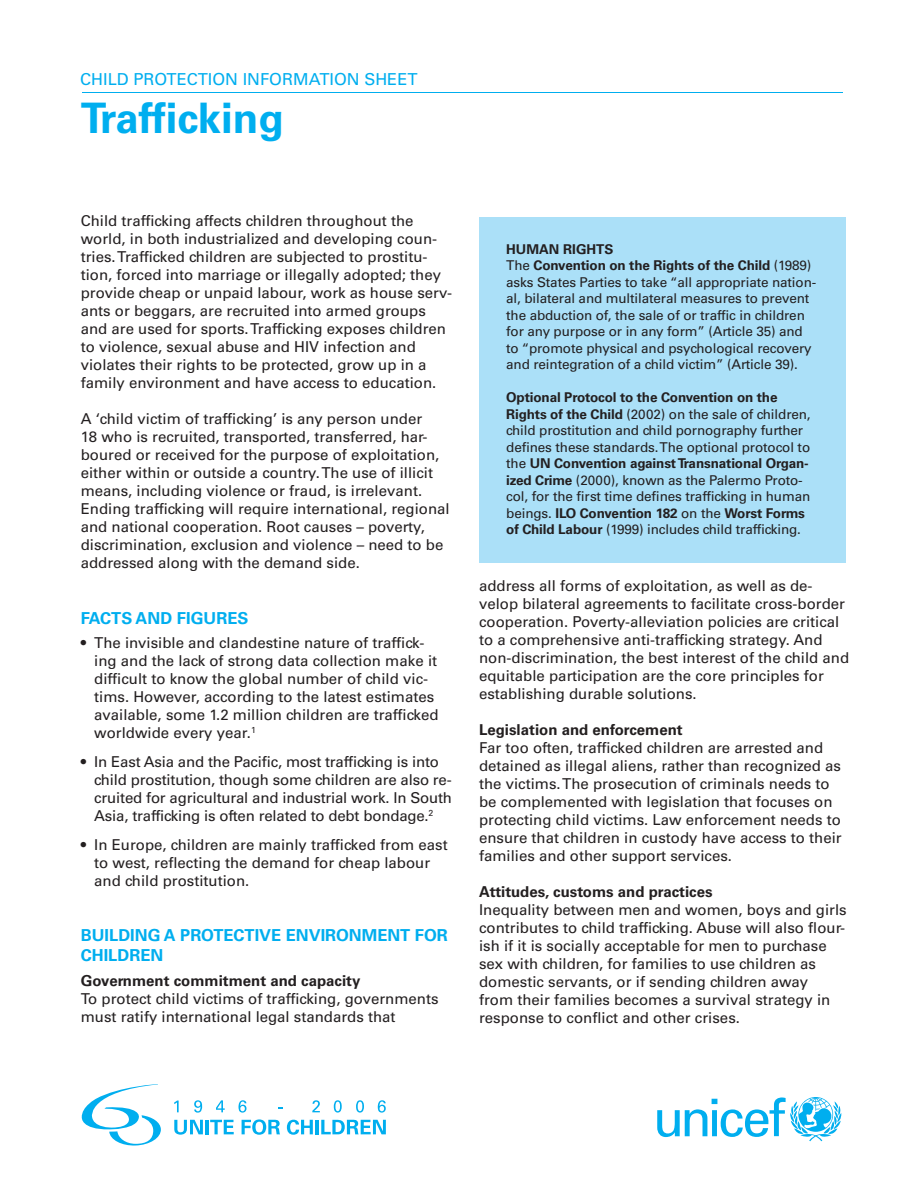
<style>
.page{position:relative;width:918px;height:1188px;background:#fff}
.page>*{position:absolute;margin:0;border:0;box-sizing:border-box;transform-origin:0 0}
.t1{font:700 42px "Univers LT Std";color:#00aeef}
.t2{font:700 16.5px "Univers LT Std";color:#00aeef}
.t3{font:16.5px "Univers LT Std";color:#00aeef}
.t4{font:15px/18px "Univers LT Std";color:#231f20}
.t5{font:700 15px "Univers LT Std";color:#231f20}
.t6{font:13.5px/16.5px "Univers LT Std";letter-spacing:-.01em;color:#231f20}
.s1{font-weight:700}
</style>
<div class="page">
<hr style="left:82px;top:93px;width:760px;height:1px;background:#00aeef">
<svg style="left:81px;top:1084px;width:80px;height:62px"></svg>
<svg style="left:174px;top:1101px;width:5px;height:11px"></svg>
<svg style="left:194px;top:1100px;width:8px;height:13px"></svg>
<svg style="left:216px;top:1100px;width:9px;height:12px"></svg>
<svg style="left:239px;top:1100px;width:7px;height:13px"></svg>
<svg style="left:312px;top:1100px;width:8px;height:12px"></svg>
<svg style="left:334px;top:1100px;width:8px;height:13px"></svg>
<svg style="left:356px;top:1100px;width:8px;height:13px"></svg>
<svg style="left:378px;top:1100px;width:8px;height:13px"></svg>
<svg style="left:174px;top:1120px;width:29px;height:15px"></svg>
<hr style="left:205px;top:1120px;width:4px;height:14px;background:#00aeef">
<svg style="left:210px;top:1120px;width:24px;height:14px"></svg>
<svg style="left:242px;top:1119px;width:38px;height:16px"></svg>
<svg style="left:287px;top:1120px;width:26px;height:15px"></svg>
<hr style="left:315px;top:1120px;width:4px;height:14px;background:#00aeef">
<svg style="left:321px;top:1120px;width:65px;height:14px"></svg>
<svg style="left:657px;top:1097px;width:184px;height:44px"></svg>
<div style="left:479px;top:217px;width:366px;height:345px;background:#abe0f8"></div>
<p class="t3" style="left:80px;top:70px;width:250px">Child Protection IN FOR MATION</p>
<p class="t3" style="left:364px;top:70px;width:55px">Sheet</p>
<h1 class="t1" style="left:81px;top:94px;width:205px">Trafficking</h1>
<p class="t4" style="left:81px;top:212px;width:373px">Child trafficking affects children throughout the world, in both industrialized and developing coun&shy;tries. Trafficked children are subjected to prostitu&shy;tion, forced into marriage or illegally adopted; they provide cheap or unpaid labour, work as house serv&shy;ants or beggars, are recruited into armed groups and are used for sports. Trafficking exposes children to violence, sexual abuse and HIV infection and violates their rights to be protected, grow up in a family environment and have access to education.</p>
<p class="t4" style="left:81px;top:410px;width:370px">A ‘child victim of trafficking’ is any person under<br>18 who is recruited, transported, transferred, har&shy;boured or received for the purpose of exploitation, either within or outside a country. The use of illicit means, including violence or fraud, is irrelevant.<br>Ending trafficking will require international, regional and national cooperation. Root causes – poverty, discrimination, exclusion and violence – need to be addressed along with the demand side.</p>
<p class="t2" style="left:81px;top:608px;width:169px">Facts and figures</p>
<p class="t4" style="left:94px;top:634px;width:346px;text-indent:-13px">• The invisible and clandestine nature of traffick&shy;ing and the lack of strong data collection make it difficult to know the global number of child vic&shy;tims. H owever, according to the latest estimates available, some 1.2 million children are trafficked worldwide every year.<sup>1</sup></p>
<p class="t4" style="left:94px;top:753px;width:359px;text-indent:-13px">• I n East Asia and the Pacific, most trafficking is into child prostitution, though some children are also re&shy;cruited for agricultural and industrial work. I n South Asia, trafficking is often related to debt bondage.<sup>2</sup></p>
<p class="t4" style="left:94px;top:836px;width:355px;text-indent:-14px">• I n Europe, children are mainly trafficked from east to west, reflecting the demand for cheap labour and child prostitution.</p>
<p class="t2" style="left:81px;top:926px;width:49px">BUILDING</p>
<p class="t2" style="left:164px;top:926px;width:60px">A PROTECTI</p>
<p class="t2" style="left:259px;top:926px;width:130px">VE ENVIRONMENT</p>
<p class="t2" style="left:415px;top:926px;width:33px">FOR</p>
<p class="t2" style="left:81px;top:945px;width:49px">CHILDREN</p>
<p class="t5" style="left:81px;top:972px;width:281px">Government commitment and capacity</p>
<p class="t4" style="left:81px;top:989px;width:359px">To protect child victims of trafficking, governments must ratify international legal standards that</p>
<p class="t6" style="left:506px;top:241px;width:312px"><span class="s1">HUMAN RIGHTS<br></span>The <span class="s1">Convention on the Rights of the Child</span> (1989) asks States Parties to take “all appropriate nation&shy;al, bilateral and multilateral measures to prevent the abduction of, the sale of or traffic in children for any purpose or in any form” (Article 35) and to “promote physical and psychological recovery and reintegration of a child victim” (Article 39).</p>
<p class="t6" style="left:506px;top:389px;width:306px"><span class="s1">Optional Protocol to the Convention on the Rights of the Child</span> (2002) on the sale of children, child prostitution and child pornography further defines these standards. The optional protocol to the <span class="s1">UN Convention against Transnational Organ&shy;ized Crime</span> (2000), known as the Palermo Proto&shy;col, for the first time defines trafficking in human beings. <span class="s1">ILO Convention 182</span> on the <span class="s1">Worst Forms of Child Labour</span> (1999) includes child trafficking.</p>
<p class="t4" style="left:479px;top:576px;width:372px">address all forms of exploitation, as well as de&shy;velop bilateral agreements to facilitate cross-border cooperation. Poverty-alleviation policies are critical to a comprehensive anti-trafficking strategy. And non-discrimination, the best interest of the child and equitable participation are the core principles for establishing durable solutions.</p>
<p class="t5" style="left:479px;top:721px;width:205px">Legislation and enforcement</p>
<p class="t4" style="left:479px;top:738px;width:364px">Far too often, trafficked children are arrested and detained as illegal aliens, rather than recognized as the victims. The prosecution of criminals needs to be complemented with legislation that focuses on protecting child victims. Law enforcement needs to ensure that children in custody have access to their families and other support services.</p>
<p class="t5" style="left:479px;top:883px;width:235px">Attitudes, customs and practices</p>
<p class="t4" style="left:479px;top:900px;width:369px">I nequality between men and women, boys and girls contributes to child trafficking. Abuse will also flour&shy;ish if it is socially acceptable for men to purchase sex with children, for families to use children as domestic servants, or if sending children away<br>from their families becomes a survival strategy in response to conflict and other crises.</p>
</div>
